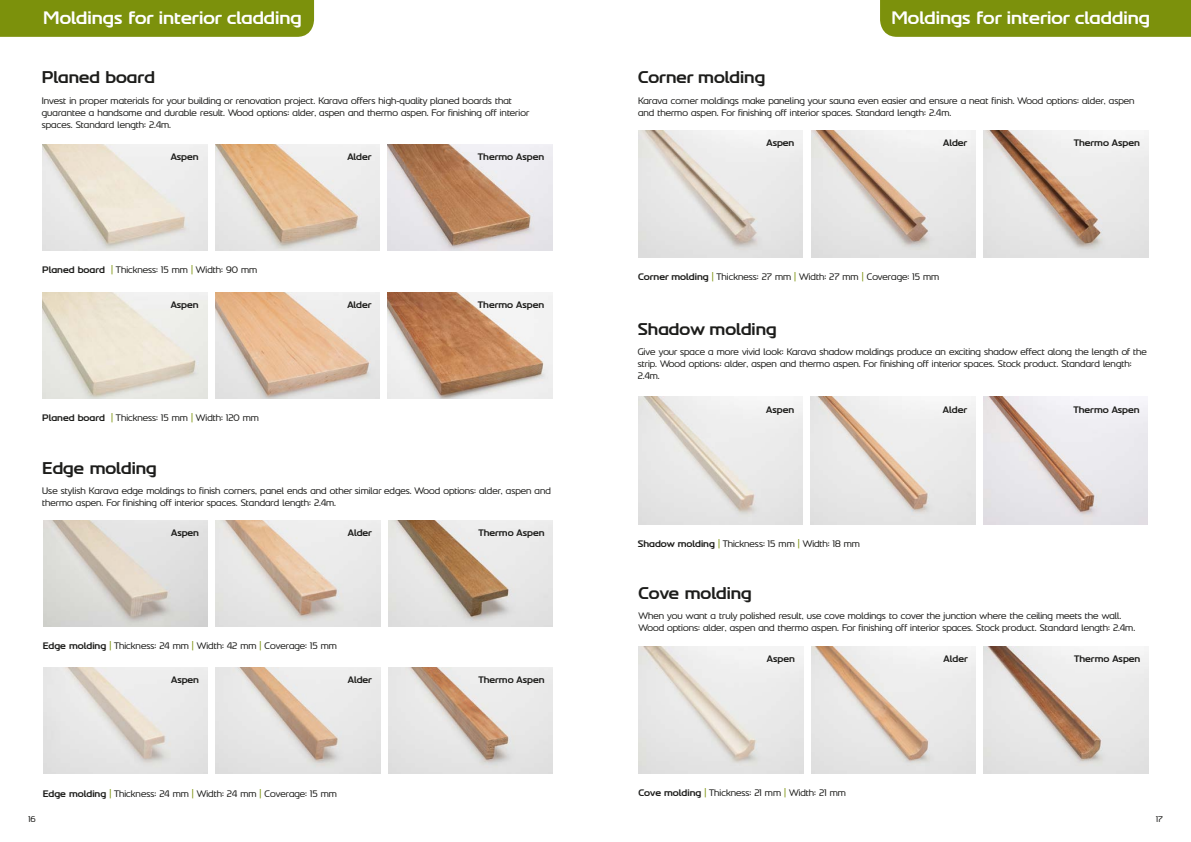
<style>
.page{position:relative;width:1191px;height:842px;background:#fff}
.page>*{position:absolute;margin:0;border:0;box-sizing:border-box;transform-origin:0 0}
.t1{font:700 19.1px "Fire Doomsday Lite";color:#fff}
.t2{font:700 18px "Fire Doomsday Lite";color:#1d1d1b}
.t3{font:10px/12px "Fire Doomsday Lite";color:#1d1d1b}
.t4{font:700 10px "Fire Doomsday Lite";color:#1d1d1b}
.t5{font:9px "Fire Doomsday Lite";color:#1d1d1b}
.s1{font-weight:700}
.s2{color:#7c910c}
</style>
<div class="page">
<img style="left:43px;top:667px;width:165px;height:106px">
<img style="left:216px;top:667px;width:164px;height:106px">
<img style="left:388px;top:667px;width:164px;height:106px">
<img style="left:43px;top:520px;width:165px;height:107px">
<img style="left:216px;top:520px;width:164px;height:107px">
<img style="left:388px;top:520px;width:164px;height:107px">
<img style="left:639px;top:646px;width:164px;height:128px">
<img style="left:811px;top:646px;width:165px;height:128px">
<img style="left:984px;top:646px;width:164px;height:128px">
<img style="left:638px;top:130px;width:165px;height:128px">
<img style="left:811px;top:130px;width:164px;height:128px">
<img style="left:983px;top:130px;width:165px;height:128px">
<img style="left:638px;top:397px;width:164px;height:127px">
<img style="left:810px;top:397px;width:165px;height:127px">
<img style="left:983px;top:397px;width:164px;height:127px">
<img style="left:43px;top:144px;width:164px;height:107px">
<img style="left:215px;top:144px;width:165px;height:107px">
<img style="left:388px;top:144px;width:164px;height:107px">
<img style="left:43px;top:292px;width:164px;height:107px">
<img style="left:215px;top:292px;width:165px;height:107px">
<img style="left:388px;top:292px;width:164px;height:107px">
<div style="left:880px;top:0;width:311px;height:37px;background:#7c910c"></div>
<div style="left:0;top:0;width:314px;height:37px;background:#7c910c"></div>
<h1 class="t1" style="left:43px;top:7px;width:260px">Moldings for interior cladding</h1>
<h1 class="t1" style="left:891px;top:7px;width:260px">Moldings for interior cladding</h1>
<h2 class="t2" style="left:42px;top:67px;width:115px">Planed board</h2>
<p class="t3" style="left:42px;top:94px;width:489px">Invest in proper materials for your building or renovation project. Karava offers high-quality planed boards that guarantee a handsome and durable result. Wood options: alder, aspen and thermo aspen. For finishing off interior spaces. Standard length: 2.4m.</p>
<p class="t4" style="left:171px;top:151px;width:29px">Aspen</p>
<p class="t4" style="left:347px;top:151px;width:26px">Alder</p>
<p class="t4" style="left:478px;top:151px;width:68px">Thermo Aspen</p>
<p class="t3" style="left:42px;top:263px;width:216px"><span class="s1">Planed board</span> <span class="s2">|</span> Thickness: 15 mm <span class="s2">|</span> Width: 90 mm</p>
<p class="t4" style="left:171px;top:299px;width:29px">Aspen</p>
<p class="t4" style="left:347px;top:299px;width:26px">Alder</p>
<p class="t4" style="left:478px;top:299px;width:68px">Thermo Aspen</p>
<p class="t3" style="left:42px;top:412px;width:218px"><span class="s1">Planed board</span> <span class="s2">|</span> Thickness: 15 mm <span class="s2">|</span> Width: 120 mm</p>
<h2 class="t2" style="left:42px;top:458px;width:116px">Edge molding</h2>
<p class="t3" style="left:42px;top:485px;width:510px">Use stylish Karava edge moldings to finish corners, panel ends and other similar edges. Wood options: alder, aspen and thermo aspen. For finishing off interior spaces. Standard length: 2.4m.</p>
<p class="t4" style="left:171px;top:527px;width:29px">Aspen</p>
<p class="t4" style="left:348px;top:527px;width:26px">Alder</p>
<p class="t4" style="left:478px;top:527px;width:68px">Thermo Aspen</p>
<p class="t3" style="left:43px;top:640px;width:296px"><span class="s1">Edge molding</span> <span class="s2">|</span> Thickness: 24 mm <span class="s2">|</span> Width: 42 mm <span class="s2">|</span> Coverage: 15 mm</p>
<p class="t4" style="left:171px;top:674px;width:29px">Aspen</p>
<p class="t4" style="left:348px;top:674px;width:26px">Alder</p>
<p class="t4" style="left:478px;top:674px;width:68px">Thermo Aspen</p>
<p class="t3" style="left:43px;top:787px;width:296px"><span class="s1">Edge molding</span> <span class="s2">|</span> Thickness: 24 mm <span class="s2">|</span> Width: 24 mm <span class="s2">|</span> Coverage: 15 mm</p>
<h2 class="t2" style="left:638px;top:67px;width:129px">Corner molding</h2>
<p class="t3" style="left:638px;top:94px;width:498px">Karava corner moldings make paneling your sauna even easier and ensure a neat finish. Wood options: alder, aspen and thermo aspen. For finishing off interior spaces. Standard length: 2.4m.</p>
<p class="t4" style="left:766px;top:137px;width:29px">Aspen</p>
<p class="t4" style="left:943px;top:137px;width:26px">Alder</p>
<p class="t4" style="left:1073px;top:137px;width:68px">Thermo Aspen</p>
<p class="t3" style="left:638px;top:271px;width:303px"><span class="s1">Corner molding</span> <span class="s2">|</span> Thickness: 27 mm <span class="s2">|</span> Width: 27 mm <span class="s2">|</span> Coverage: 15 mm</p>
<h2 class="t2" style="left:638px;top:319px;width:140px">Shadow molding</h2>
<p class="t3" style="left:638px;top:346px;width:510px">Give your space a more vivid look: Karava shadow moldings produce an exciting shadow effect along the length of the strip. Wood options: alder, aspen and thermo aspen. For finishing off interior spaces. Stock product. Standard length:<br>2.4m.</p>
<p class="t4" style="left:766px;top:404px;width:29px">Aspen</p>
<p class="t4" style="left:943px;top:404px;width:26px">Alder</p>
<p class="t4" style="left:1073px;top:404px;width:68px">Thermo Aspen</p>
<p class="t3" style="left:638px;top:537px;width:224px"><span class="s1">Shadow molding</span> <span class="s2">|</span> Thickness: 15 mm <span class="s2">|</span> Width: 18 mm</p>
<h2 class="t2" style="left:638px;top:583px;width:115px">Cove molding</h2>
<p class="t3" style="left:638px;top:610px;width:498px">When you want a truly polished result, use cove moldings to cover the junction where the ceiling meets the wall.<br>Wood options: alder, aspen and thermo aspen. For finishing off interior spaces. Stock product. Standard length: 2.4m.</p>
<p class="t4" style="left:767px;top:653px;width:29px">Aspen</p>
<p class="t4" style="left:943px;top:653px;width:26px">Alder</p>
<p class="t4" style="left:1074px;top:653px;width:68px">Thermo Aspen</p>
<p class="t3" style="left:638px;top:786px;width:209px"><span class="s1">Cove molding</span> <span class="s2">|</span> Thickness: 21 mm <span class="s2">|</span> Width: 21 mm</p>
<p class="t5" style="left:28px;top:814px;width:9px">16</p>
<p class="t5" style="left:1156px;top:814px;width:8px">17</p>
</div>
